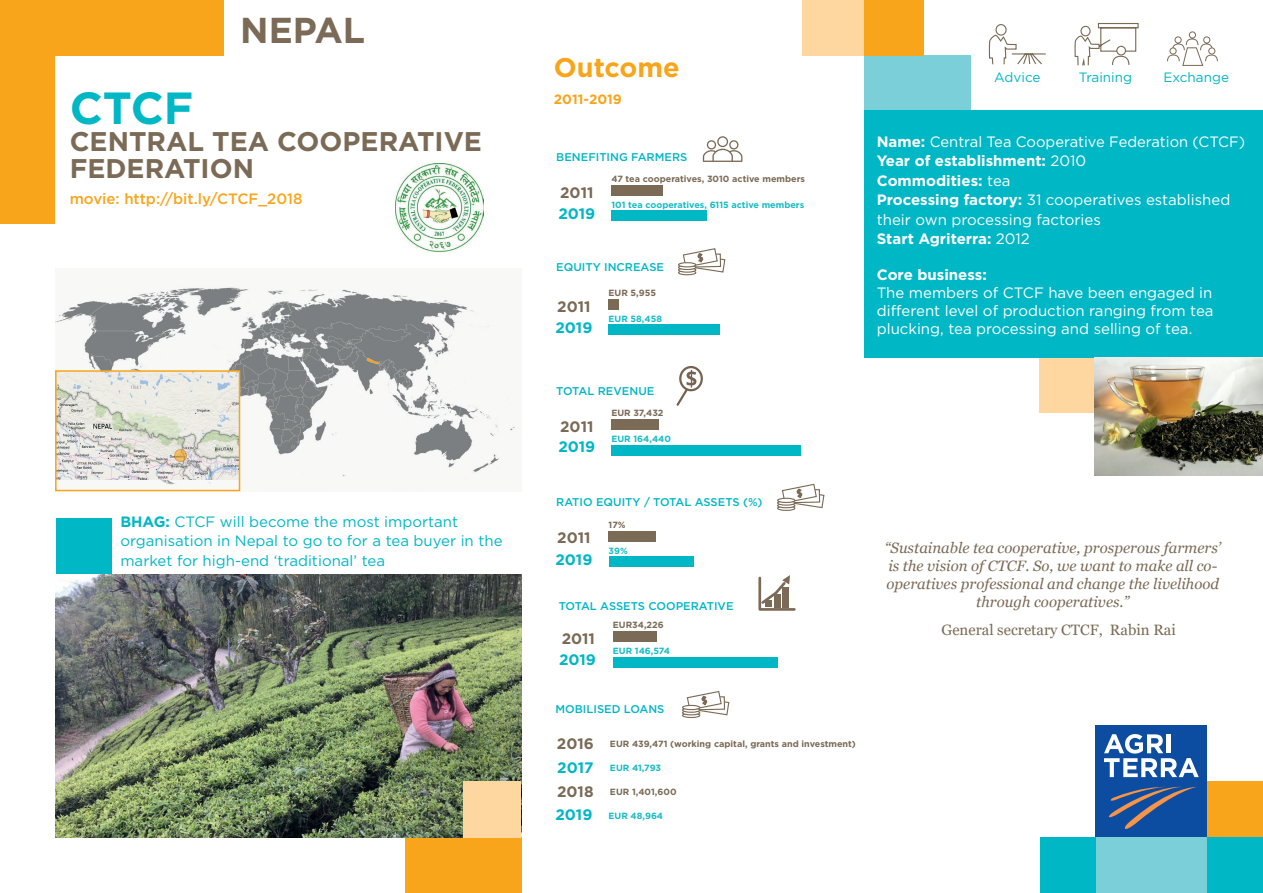
<style>
.page{position:relative;width:1263px;height:893px;background:#fff}
.page>*{position:absolute;margin:0;border:0;box-sizing:border-box;transform-origin:0 0}
.t1{font:700 45px "Gotham";color:#00b7c5}
.t2{font:700 36px "Gotham";color:#7b6a56}
.t3{font:700 27px/27px "Gotham";color:#7b6a56}
.t4{font:700 27px "Gotham";color:#f9a51b}
.t5{font:700 15.15px "Gotham";color:#00b7c5}
.t6{font:700 15.15px "Gotham";color:#7b6a56}
.t7{font:15px/19.5px "Gotham";color:#fff}
.t8{font:italic 15px/18px "Georgia";color:#7b6a56;text-align:center}
.t9{font:15px/19.5px "Gotham";color:#00b7c5}
.t10{font:500 15px "Gotham";color:#f9a51b}
.t11{font:15px "Georgia";color:#7b6a56}
.t12{font:700 15px "Gotham";color:#fff}
.t13{font:13.5px "Gotham";color:#00b7c5}
.t14{font:700 13.5px "Gotham";color:#f9a51b}
.t15{font:500 11.25px "Gotham";color:#00b7c5}
.t16{font:700 9px "Gotham";color:#7b6a56}
.t17{font:700 9px "Gotham";color:#14bcc6}
.s1{font-weight:700}
.s2{font-size:15.15px}
.s3{font-size:15.15px;color:#00b7c5}
</style>
<div class="page">
<div style="left:1207px;top:837px;width:56px;height:56px;background:#00b7c5"></div>
<div style="left:1207px;top:781px;width:56px;height:56px;background:#f9a51b"></div>
<div style="left:1095px;top:837px;width:112px;height:56px;background:#7bcfd9"></div>
<div style="left:0;top:0;width:223px;height:223px;background:#f9a51b"></div>
<div style="left:56px;top:56px;width:459px;height:340px;background:#fff"></div>
<div style="left:56px;top:518px;width:56px;height:56px;background:#00b7c5"></div>
<div style="left:405px;top:837px;width:117px;height:56px;background:#f9a51b"></div>
<div style="left:1039px;top:357px;width:56px;height:56px;background:#fed7a0"></div>
<div style="left:1040px;top:837px;width:55px;height:56px;background:#00b7c5"></div>
<svg style="left:703px;top:136px;width:39px;height:26px"></svg>
<div style="left:611px;top:185px;width:52px;height:11px;background:#7b6a56"></div>
<div style="left:611px;top:211px;width:96px;height:10px;background:#00b7c5"></div>
<div style="left:682px;top:713px;width:18px;height:5px;border:1px solid #7b6a56;border-radius:50%"></div>
<div style="left:682px;top:710px;width:18px;height:5px;border:1px solid #7b6a56;border-radius:50%"></div>
<div style="left:682px;top:707px;width:18px;height:6px;border:1px solid #7b6a56;border-radius:50%"></div>
<div style="left:682px;top:705px;width:18px;height:5px;border:1px solid #7b6a56;border-radius:50%"></div>
<svg style="left:686px;top:691px;width:44px;height:25px"></svg>
<div style="left:608px;top:531px;width:48px;height:11px;background:#7b6a56"></div>
<div style="left:608px;top:557px;width:85px;height:10px;background:#00b7c5"></div>
<div style="left:613px;top:632px;width:43px;height:10px;background:#7b6a56"></div>
<div style="left:613px;top:657px;width:164px;height:10px;background:#00b7c5"></div>
<div style="left:608px;top:299px;width:11px;height:11px;background:#7b6a56"></div>
<div style="left:608px;top:325px;width:112px;height:10px;background:#00b7c5"></div>
<div style="left:611px;top:420px;width:48px;height:10px;background:#7b6a56"></div>
<div style="left:611px;top:445px;width:190px;height:10px;background:#00b7c5"></div>
<div style="left:678px;top:270px;width:18px;height:5px;border:1px solid #7b6a56;border-radius:50%"></div>
<div style="left:678px;top:267px;width:18px;height:6px;border:1px solid #7b6a56;border-radius:50%"></div>
<div style="left:678px;top:265px;width:18px;height:5px;border:1px solid #7b6a56;border-radius:50%"></div>
<div style="left:678px;top:262px;width:18px;height:5px;border:1px solid #7b6a56;border-radius:50%"></div>
<svg style="left:682px;top:248px;width:44px;height:25px"></svg>
<div style="left:679px;top:366px;width:24px;height:25px;border:2px solid #76624f;border-radius:50%"></div>
<svg style="left:676px;top:370px;width:20px;height:36px"></svg>
<div style="left:777px;top:506px;width:18px;height:5px;border:1px solid #7b6a56;border-radius:50%"></div>
<hr style="left:778px;top:504px;width:17px;height:4px;background:#f8f7f7;border-radius:50%">
<div style="left:777px;top:503px;width:18px;height:5px;border:1px solid #7b6a56;border-radius:50%"></div>
<div style="left:777px;top:500px;width:18px;height:6px;border:1px solid #7b6a56;border-radius:50%"></div>
<div style="left:777px;top:498px;width:18px;height:5px;border:1px solid #7b6a56;border-radius:50%"></div>
<svg style="left:781px;top:483px;width:44px;height:26px"></svg>
<svg style="left:758px;top:575px;width:38px;height:36px"></svg>
<img style="left:56px;top:286px;width:464px;height:205px">
<div style="left:1095px;top:725px;width:112px;height:112px;background:#0d4da1"></div>
<svg style="left:1104px;top:734px;width:95px;height:43px"></svg>
<svg style="left:1109px;top:786px;width:87px;height:43px"></svg>
<img style="left:56px;top:574px;width:465px;height:263px">
<div style="left:464px;top:781px;width:57px;height:57px;background:#fed7a0"></div>
<div style="left:864px;top:110px;width:399px;height:247px;background:#00b7c5"></div>
<img style="left:58px;top:373px;width:179px;height:106px">
<div style="left:55px;top:370px;width:185px;height:121px;border:2px solid #f9a51b"></div>
<div style="left:864px;top:56px;width:106px;height:54px;background:#7bcfd9"></div>
<div style="left:864px;top:0;width:59px;height:56px;background:#f9a51b"></div>
<img style="left:1094px;top:357px;width:169px;height:119px">
<div style="left:802px;top:0;width:59px;height:56px;background:#fed7a0"></div>
<div style="left:805px;top:0;width:59px;height:56px;background:#fed7a0"></div>
<img style="left:395px;top:164px;width:88px;height:89px">
<svg style="left:988px;top:35px;width:58px;height:30px"></svg>
<svg style="left:996px;top:25px;width:10px;height:10px"></svg>
<div style="left:995px;top:24px;width:12px;height:12px;border:1px solid #7b6a56;border-radius:50%"></div>
<svg style="left:1074px;top:23px;width:65px;height:43px"></svg>
<svg style="left:1167px;top:31px;width:51px;height:35px"></svg>
<div style="left:1169px;top:47px;width:7px;height:7px;border:1px solid #7b6a56;border-radius:50%"></div>
<h2 class="t2" style="left:240px;top:6px;width:126px">NEPAL</h2>
<h1 class="t1" style="left:70px;top:78px;width:125px">CTCF</h1>
<h3 class="t3" style="left:70px;top:127px;width:414px">CENTRAL TEA COOPERATIVE<br>FEDERATION</h3>
<p class="t10" style="left:70px;top:189px;width:234px">movie: http://bit.ly/CTCF_2018</p>
<p class="t9" style="left:120px;top:511px;width:384px"><span class="s1">BHAG:</span> CTCF will become the most important organisation in Nepal to go to for a tea buyer in the market for high-end ‘traditional’ tea</p>
<h3 class="t4" style="left:554px;top:50px;width:127px">Outcome</h3>
<p class="t14" style="left:554px;top:91px;width:69px">2011-2019</p>
<p class="t15" style="left:556px;top:150px;width:133px">BENEFITING FARMERS</p>
<p class="t16" style="left:611px;top:173px;width:195px">47 tea cooperatives, 3010 active members</p>
<p class="t17" style="left:611px;top:199px;width:194px">101 tea cooperatives, 6115 active members</p>
<p class="t6" style="left:560px;top:182px;width:35px">2011</p>
<p class="t5" style="left:558px;top:204px;width:38px">2019</p>
<p class="t15" style="left:556px;top:259px;width:109px">EQUITY INCREASE</p>
<p class="t6" style="left:557px;top:296px;width:35px">2011</p>
<p class="t5" style="left:555px;top:318px;width:38px">2019</p>
<p class="t16" style="left:608px;top:287px;width:49px">EUR 5,955</p>
<p class="t17" style="left:608px;top:313px;width:55px">EUR 58,458</p>
<p class="t15" style="left:556px;top:384px;width:100px">TOTAL REVENUE</p>
<p class="t6" style="left:560px;top:416px;width:35px">2011</p>
<p class="t5" style="left:558px;top:437px;width:38px">2019</p>
<p class="t16" style="left:611px;top:407px;width:54px">EUR 37,432</p>
<p class="t17" style="left:611px;top:433px;width:61px">EUR 164,440</p>
<p class="t15" style="left:556px;top:495px;width:208px">RATIO EQUITY / TOTAL ASSETS (%)</p>
<p class="t6" style="left:557px;top:528px;width:35px">2011</p>
<p class="t5" style="left:555px;top:550px;width:38px">2019</p>
<p class="t16" style="left:608px;top:519px;width:19px">17%</p>
<p class="t17" style="left:608px;top:544px;width:21px">39%</p>
<p class="t15" style="left:559px;top:599px;width:176px">TOTAL ASSETS COOPERATIVE</p>
<p class="t6" style="left:562px;top:628px;width:35px">2011</p>
<p class="t5" style="left:559px;top:650px;width:38px">2019</p>
<p class="t16" style="left:613px;top:619px;width:52px">EUR34,226</p>
<p class="t17" style="left:613px;top:645px;width:58px">EUR 146,574</p>
<p class="t15" style="left:555px;top:702px;width:111px">MOBILISED LOANS</p>
<p class="t16" style="left:557px;top:738px;width:300px"><span class="s2">2016</span> EUR 439,471 (working capital, grants and investment)</p>
<p class="t16" style="left:557px;top:786px;width:121px"><span class="s2">2018</span> EUR 1,401,600</p>
<p class="t17" style="left:555px;top:810px;width:109px"><span class="s3">2019</span> EUR 48,964</p>
<p class="t17" style="left:557px;top:762px;width:105px"><span class="s3">2017</span> EUR 41,793</p>
<p class="t13" style="left:994px;top:70px;width:48px">Advice</p>
<p class="t13" style="left:1079px;top:70px;width:55px">Training</p>
<p class="t13" style="left:1163px;top:70px;width:67px">Exchange</p>
<p class="t7" style="left:877px;top:131px;width:370px"><span class="s1">Name:</span> Central Tea Cooperative Federation (CTCF)<br><span class="s1">Year of establishment:</span> 2010<br><span class="s1">Commodities:</span> tea<br><span class="s1">Processing factory:</span> 31 cooperatives established their own processing factories<br><span class="s1">Start Agriterra:</span> 2012</p>
<p class="t12" style="left:877px;top:265px;width:112px">Core business:</p>
<p class="t7" style="left:877px;top:284px;width:338px;line-height:18px;text-align:justify">The members of CTCF have been engaged in different level of production ranging from tea plucking, tea processing and selling of tea.</p>
<p class="t8" style="left:885px;top:539px;width:337px">“Sustainable tea cooperative, prosperous farmers’ is the vision of CTCF. So, we want to make all co&shy;operatives professional and change the livelihood through cooperatives.”</p>
<p class="t11" style="left:941px;top:621px;width:236px">General secretary CTCF, Rabin Rai</p>
</div>
